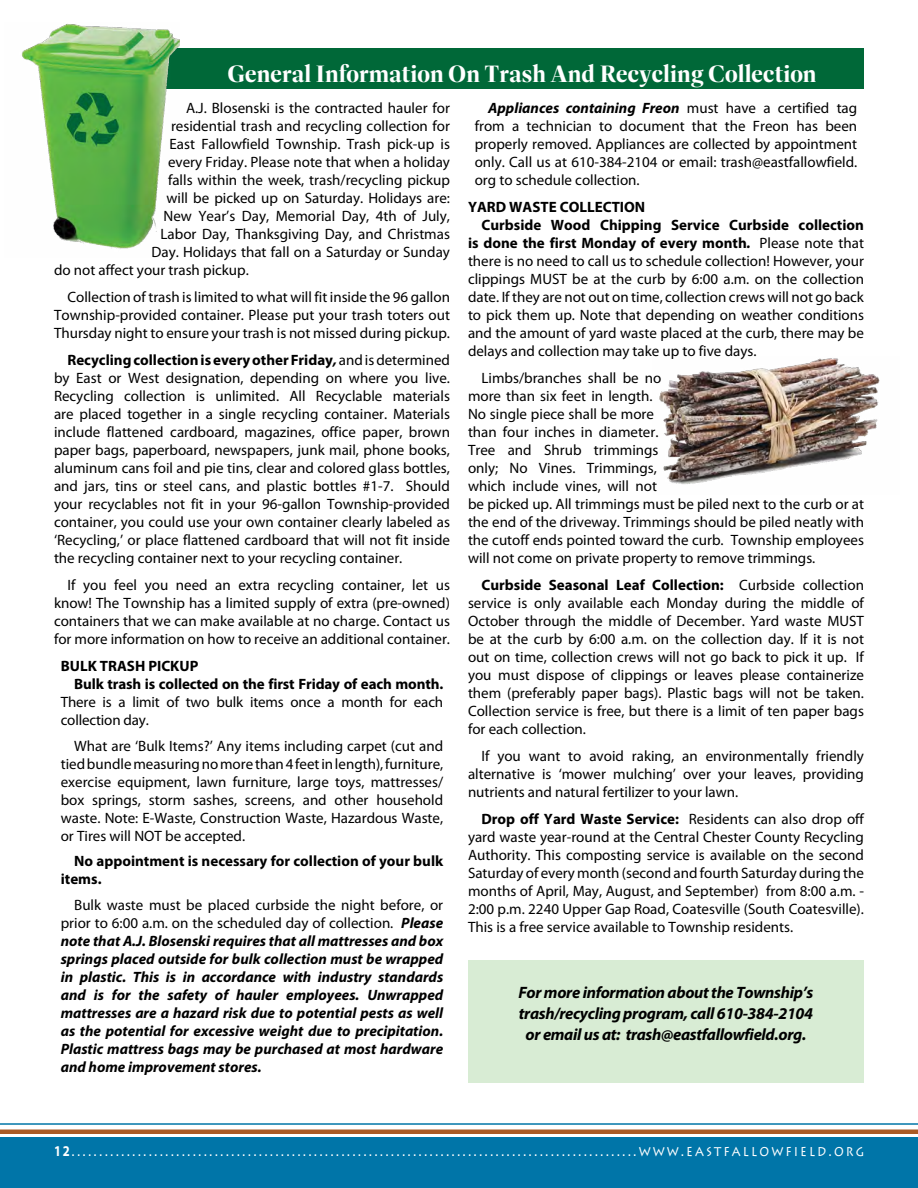
<style>
.page{position:relative;width:918px;height:1188px;background:#fff}
.page>*{position:absolute;margin:0;border:0;box-sizing:border-box;transform-origin:0 0}
.t1{font:700 24px "Dashiell Fine";color:#fff}
.t2{font:italic 700 16.5px/21px "Myriad Pro";letter-spacing:-.02em;color:#000;text-align:center}
.t3{font:15px/18px "Myriad Pro";color:#000;text-align:justify}
.t4{font:italic 700 15px/18px "Myriad Pro";color:#000;text-align:justify}
.t5{font:700 15px/18px "Myriad Pro";color:#000}
.t6{font:15px "Lithos Pro";letter-spacing:.165em;color:#fff;scale:.84 1}
.s1{font-weight:700}
.s2{font-weight:700;font-style:italic}
.s3{font-weight:400;font-style:normal}
.s4{font-style:italic}
.s5{font-weight:400}
.s6{font-family:"Myriad Pro";font-weight:700}
</style>
<div class="page">
<div style="left:0;top:1138px;width:918px;height:50px;background:#0075a8"></div>
<hr style="left:0;top:1123px;width:918px;height:2px;background:#0075a8">
<hr style="left:0;top:1130px;width:918px;height:4px;background:#aa5b26">
<div style="left:468px;top:960px;width:396px;height:123px;background:#d8ecd4"></div>
<div style="left:54px;top:49px;width:810px;height:40px;background:#006838"></div>
<img style="left:22px;top:24px;width:158px;height:225px">
<img style="left:659px;top:358px;width:221px;height:126px">
<h1 class="t1" style="left:227px;top:60px;width:591px">General Information On Trash And Recycling Collection</h1>
<p class="t3" style="left:186px;top:99px;width:266px">A.J. Blosenski is the contracted hauler for</p>
<p class="t3" style="left:171px;top:117px;width:281px">residential trash and recycling collection for</p>
<p class="t3" style="left:170px;top:135px;width:282px">East Fallowfield Township. Trash pick-up is</p>
<p class="t3" style="left:168px;top:153px;width:284px">every Friday. Please note that when a holiday</p>
<p class="t3" style="left:168px;top:171px;width:284px">falls within the week, trash/recycling pickup</p>
<p class="t3" style="left:166px;top:189px;width:285px">will be picked up on Saturday. Holidays are:</p>
<p class="t3" style="left:164px;top:207px;width:288px">New Year’s Day, Memorial Day, 4th of July,</p>
<p class="t3" style="left:160px;top:225px;width:291px">Labor Day, Thanksgiving Day, and Christmas</p>
<p class="t3" style="left:152px;top:243px;width:300px">Day. Holidays that fall on a Saturday or Sunday</p>
<p class="t3" style="left:54px;top:261px;width:196px">do not affect your trash pickup.</p>
<p class="t3" style="left:54px;top:288px;width:398px;text-indent:14px">Collection of trash is limited to what will fit inside the 96 gallon Township-provided container. Please put your trash toters out Thursday night to ensure your trash is not missed during pickup.</p>
<p class="t3" style="left:54px;top:351px;width:398px;text-indent:14px"><span class="s1">Recycling collection is every other Friday</span><span class="s2">,</span> and is determined by East or West designation, depending on where you live.<br>Recycling collection is unlimited. All Recyclable materials are placed together in a single recycling container. Materials include flattened cardboard, magazines, office paper, brown paper bags, paperboard, newspapers, junk mail, phone books, aluminum cans foil and pie tins, clear and colored glass bottles, and jars, tins or steel cans, and plastic bottles #1-7. Should your recyclables not fit in your 96-gallon Township-provided container, you could use your own container clearly labeled as ‘Recycling,’ or place flattened cardboard that will not fit inside the recycling container next to your recycling container.</p>
<p class="t3" style="left:54px;top:576px;width:398px;text-indent:14px">If you feel you need an extra recycling container, let us know! The Township has a limited supply of extra (pre-owned) containers that we can make available at no charge. Contact us for more information on how to receive an additional container.</p>
<p class="t5" style="left:74px;top:657px;width:370px;text-indent:-14px">BULK TRASH PICKUP<br>Bulk trash is collected on the first Friday of each month.</p>
<p class="t3" style="left:61px;top:693px;width:384px">There is a limit of two bulk items once a month for each collection day.</p>
<p class="t3" style="left:61px;top:737px;width:384px;text-indent:14px">What are ‘Bulk Items?’ Any items including carpet (cut and tied bundle measuring no more than 4 feet in length), furniture, exercise equipment, lawn furniture, large toys, mattresses/ box springs, storm sashes, screens, and other household waste. Note: E-Waste, Construction Waste, Hazardous Waste, or Tires will NOT be accepted.</p>
<p class="t5" style="left:61px;top:852px;width:384px;text-indent:14px">No appointment is necessary for collection of your bulk items.</p>
<p class="t4" style="left:61px;top:895px;width:384px;text-indent:14px"><span class="s3">Bulk waste must be placed curbside the night before, or prior to 6:00 a.m. on the scheduled day of collection.</span> Please note that A.J. Blosenski requires that all mattresses and box springs placed outside for bulk collection must be wrapped in plastic. This is in accordance with industry standards and is for the safety of hauler employees. Unwrapped mattresses are a hazard risk due to potential pests as well as the potential for excessive weight due to precipitation.<br>Plastic mattress bags may be purchased at most hardware and home improvement stores.</p>
<p class="t3" style="left:475px;top:99px;width:384px;text-indent:14px"><span class="s2">Appliances containing Freon</span> must have a certified tag from a technician to document that the Freon has been properly removed. Appliances are collected by appointment only. Call us at 610-384-2104 or email: trash@eastfallowfield. org to schedule collection.</p>
<p class="t5" style="left:468px;top:198px;width:179px">YARD WASTE COLLECTION</p>
<p class="t5" style="left:482px;top:216px;width:384px">Curbside Wood Chipping Service Curbside collection</p>
<p class="t5" style="left:468px;top:234px;width:398px">is done the first Monday of every month<span class="s4">.</span> <span class="s5">Please note that</span></p>
<p class="t3" style="left:468px;top:252px;width:397px">there is no need to call us to schedule collection! However, your</p>
<p class="t3" style="left:468px;top:270px;width:398px">clippings MUST be at the curb by 6:00 a.m. on the collection</p>
<p class="t3" style="left:468px;top:288px;width:398px">date. If they are not out on time, collection crews will not go back</p>
<p class="t3" style="left:468px;top:306px;width:398px">to pick them up. Note that depending on weather conditions</p>
<p class="t3" style="left:468px;top:324px;width:398px">and the amount of yard waste placed at the curb, there may be</p>
<p class="t3" style="left:468px;top:342px;width:290px">delays and collection may take up to five days.</p>
<p class="t3" style="left:468px;top:369px;width:398px;text-align:left;text-indent:14px">Limbs/branches shall be no<br>more than six feet in length.<br>No single piece shall be more<br>than four inches in diameter.<br>Tree and Shrub trimmings<br>only; No Vines. Trimmings,<br>which include vines, will not<br>be picked up. All trimmings must be piled next to the curb or at the end of the driveway. Trimmings should be piled neatly with the cutoff ends pointed toward the curb. Township employees will not come on private property to remove trimmings.</p>
<p class="t3" style="left:468px;top:576px;width:398px;text-indent:14px"><span class="s1">Curbside Seasonal Leaf Collection:</span> Curbside collection service is only available each Monday during the middle of October through the middle of December. Yard waste MUST be at the curb by 6:00 a.m. on the collection day. If it is not out on time, collection crews will not go back to pick it up. If you must dispose of clippings or leaves please containerize them (preferably paper bags). Plastic bags will not be taken.<br>Collection service is free, but there is a limit of ten paper bags for each collection.</p>
<p class="t3" style="left:468px;top:747px;width:398px;text-indent:14px">If you want to avoid raking, an environmentally friendly alternative is ‘mower mulching’ over your leaves, providing nutrients and natural fertilizer to your lawn.</p>
<p class="t3" style="left:468px;top:810px;width:398px;text-indent:14px"><span class="s1">Drop off Yard Waste Service:</span> Residents can also drop off yard waste year-round at the Central Chester County Recycling Authority. This composting service is available on the second Saturday of every month (second and fourth Saturday during the months of April, May, August, and September) from 8:00 a.m. - 2:00 p.m. 2240 Upper Gap Road, Coatesville (South Coatesville).<br>This is a free service available to Township residents.</p>
<p class="t2" style="left:519px;top:982px;width:297px">For more information about the Township’s trash/recycling program, call 610-384-2104 or email us at: trash@eastfallowfield.org.</p>
<p class="t6" style="left:54px;top:1142px;width:966px"><span class="s6">12</span>.......................................................................................................WWW.EASTFALLOWFIELD.ORG</p>
</div>
